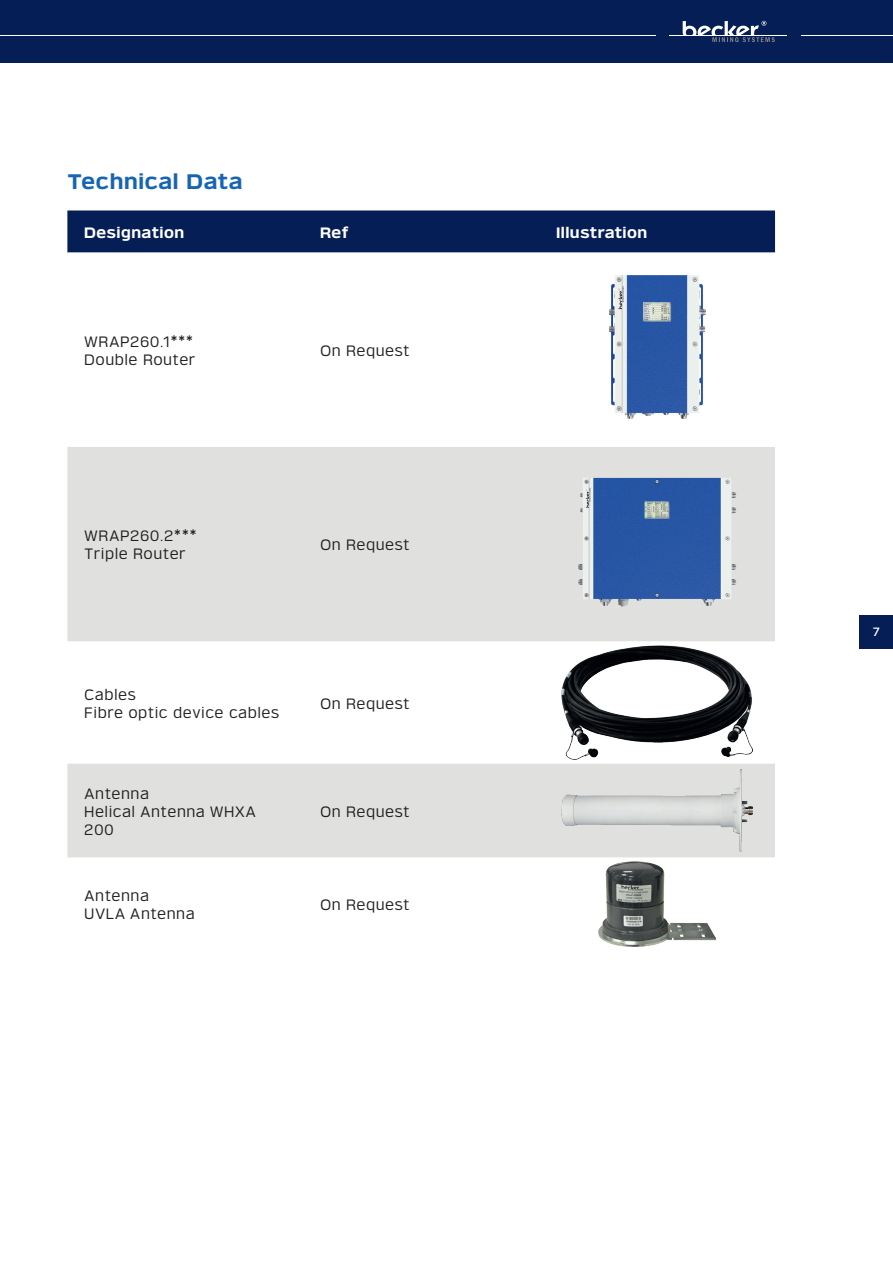
<style>
.page{position:relative;width:893px;height:1263px;background:#fff}
.page>*{position:absolute;margin:0;border:0;box-sizing:border-box;transform-origin:0 0}
.t1{font:700 21px "Verbatim";letter-spacing:.03em;color:#1765b2}
.t2{font:15px/18px "Verbatim";letter-spacing:.03em;color:#231f20}
.t3{font:700 15px "Verbatim";letter-spacing:.03em;color:#fff}
.t4{font:500 12px "Verbatim";color:#fff}
</style>
<div class="page">
<div style="left:0;top:0;width:893px;height:63px;background:#051e56"></div>
<hr style="left:669px;top:35px;width:118px;height:1px;background:#fff">
<hr style="left:0;top:35px;width:655px;height:1px;background:#fff">
<hr style="left:801px;top:35px;width:92px;height:1px;background:#fff">
<svg style="left:683px;top:21px;width:92px;height:21px"></svg>
<div style="left:67px;top:210px;width:708px;height:43px;background:#051e56"></div>
<svg style="left:67px;top:447px;width:708px;height:410px;fill:#e0e1df"></svg>
<img style="left:609px;top:275px;width:97px;height:144px">
<img style="left:561px;top:463px;width:192px;height:162px">
<img style="left:561px;top:645px;width:192px;height:114px">
<img style="left:561px;top:769px;width:192px;height:83px">
<img style="left:598px;top:862px;width:118px;height:85px">
<div style="left:859px;top:615px;width:34px;height:33px;background:#051e56"></div>
<h1 class="t1" style="left:67px;top:169px;width:177px">Technical Data</h1>
<p class="t3" style="left:84px;top:223px;width:102px">Designation</p>
<p class="t3" style="left:320px;top:223px;width:30px">Ref</p>
<p class="t3" style="left:556px;top:223px;width:93px">Illustration</p>
<p class="t2" style="left:84px;top:333px;width:113px">WRAP260.1***<br>Double Router</p>
<p class="t2" style="left:320px;top:342px;width:91px">On Request</p>
<p class="t2" style="left:84px;top:527px;width:114px">WRAP260.2***<br>Triple Router</p>
<p class="t2" style="left:320px;top:536px;width:91px">On Request</p>
<p class="t2" style="left:84px;top:685px;width:197px">Cables<br>Fibre optic device cables</p>
<p class="t2" style="left:320px;top:694px;width:91px">On Request</p>
<p class="t2" style="left:84px;top:784px;width:173px">Antenna<br>Helical Antenna WHXA<br>200</p>
<p class="t2" style="left:320px;top:802px;width:91px">On Request</p>
<p class="t2" style="left:84px;top:887px;width:112px">Antenna<br>UVLA Antenna</p>
<p class="t2" style="left:320px;top:896px;width:91px">On Request</p>
<p class="t4" style="left:873px;top:625px;width:9px">7</p>
</div>
